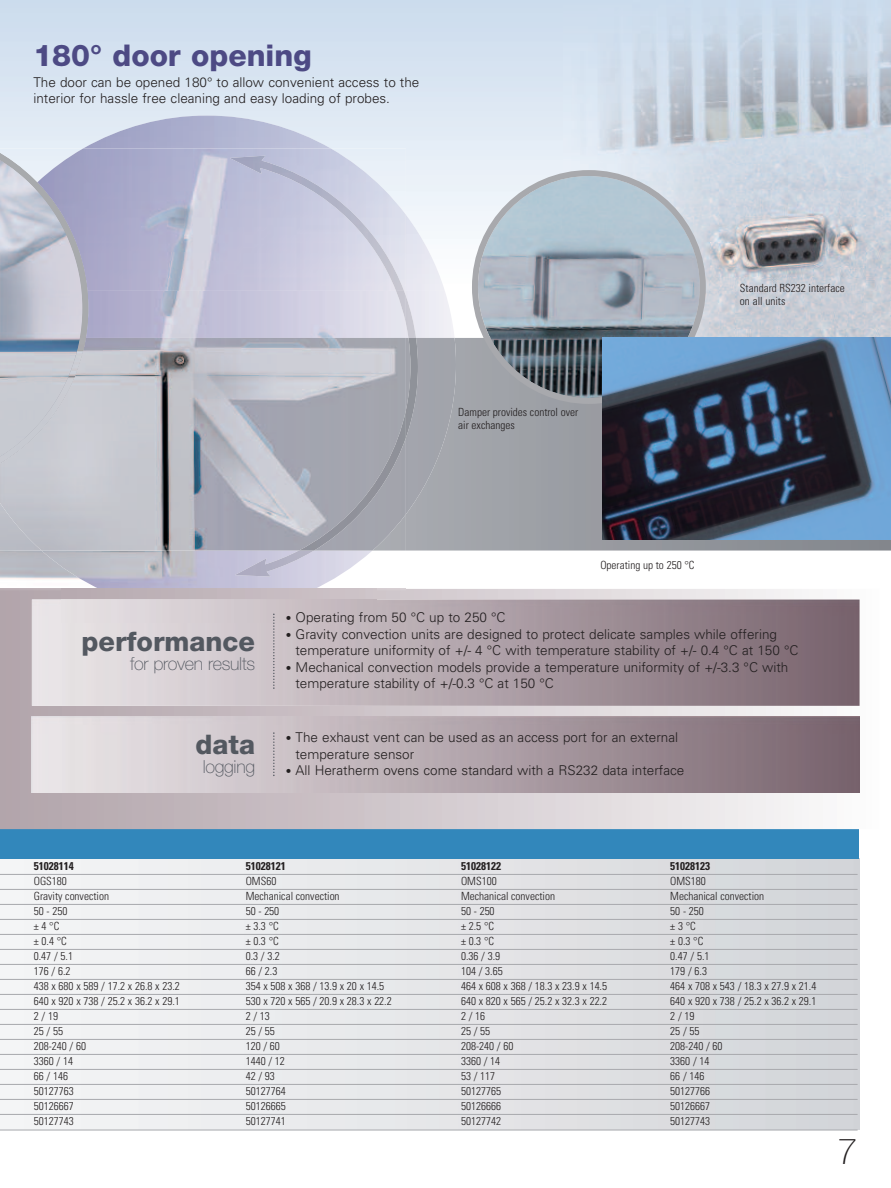
<style>
.page{position:relative;width:891px;height:1188px;background:#fff}
.page>*{position:absolute;margin:0;border:0;box-sizing:border-box;transform-origin:0 0}
.t1{font:100 36px "Helvetica Neue";color:#231f20}
.t2{font:800 30px "Helvetica Neue";color:#4d4a84}
.t3{font:800 27px "Helvetica Neue";color:#535860}
.t4{font:100 18px "Helvetica Neue";letter-spacing:-.015em;color:#535860}
.t5{font:300 13.5px/16.5px "Univers";color:#231f20}
.t6{font:300 condensed 11.25px/13.5px "Univers";color:#231f20}
.t7{font:700 condensed 11.25px "Univers";color:#231f20}
.s1{font-size:11.25px}
</style>
<div class="page">
<img style="left:706px;top:291px;width:185px;height:47px">
<img style="left:563px;top:0;width:328px;height:291px">
<img style="left:406px;top:215px;width:39px;height:76px">
<img style="left:83px;top:116px;width:248px;height:33px">
<img style="left:0;top:338px;width:891px;height:213px">
<div style="left:0;top:829px;width:859px;height:30px;background:#3287bb"></div>
<hr style="left:0;top:874px;width:858px;height:1px;background:#a8a9ad">
<hr style="left:0;top:889px;width:858px;height:1px;background:#a8a9ad">
<hr style="left:0;top:904px;width:858px;height:1px;background:#a8a9ad">
<hr style="left:0;top:919px;width:858px;height:1px;background:#a8a9ad">
<hr style="left:0;top:934px;width:858px;height:1px;background:#a8a9ad">
<hr style="left:0;top:949px;width:858px;height:1px;background:#a8a9ad">
<hr style="left:0;top:964px;width:858px;height:1px;background:#a8a9ad">
<hr style="left:0;top:979px;width:858px;height:1px;background:#a8a9ad">
<hr style="left:0;top:994px;width:858px;height:1px;background:#a8a9ad">
<hr style="left:0;top:1009px;width:858px;height:1px;background:#a8a9ad">
<hr style="left:0;top:1024px;width:858px;height:1px;background:#a8a9ad">
<hr style="left:0;top:1039px;width:858px;height:1px;background:#a8a9ad">
<hr style="left:0;top:1054px;width:858px;height:1px;background:#a8a9ad">
<hr style="left:0;top:1069px;width:858px;height:1px;background:#a8a9ad">
<hr style="left:0;top:1084px;width:858px;height:1px;background:#a8a9ad">
<hr style="left:0;top:1099px;width:858px;height:1px;background:#a8a9ad">
<hr style="left:0;top:1114px;width:858px;height:1px;background:#a8a9ad">
<hr style="left:0;top:1130px;width:858px;height:1px;background:#a8a9ad">
<img style="left:406px;top:296px;width:10px;height:42px">
<img style="left:406px;top:338px;width:12px;height:100px">
<svg style="left:0;top:128px;width:88px;height:361px"></svg>
<img style="left:0;top:149px;width:37px;height:4px">
<img style="left:88px;top:291px;width:318px;height:47px">
<img style="left:41px;top:551px;width:332px;height:38px">
<img style="left:37px;top:149px;width:369px;height:142px">
<div style="left:0;top:503px;width:41px;height:48px;background:#bcbec6"></div>
<img style="left:396px;top:291px;width:10px;height:33px">
<img style="left:235px;top:551px;width:79px;height:26px">
<img style="left:230px;top:156px;width:174px;height:135px">
<img style="left:299px;top:410px;width:107px;height:141px">
<img style="left:0;top:153px;width:88px;height:311px">
<img style="left:0;top:160px;width:82px;height:297px">
<img style="left:32px;top:600px;width:828px;height:106px">
<svg style="left:273px;top:614px;width:2px;height:75px"></svg>
<img style="left:32px;top:716px;width:828px;height:77px">
<svg style="left:273px;top:732px;width:2px;height:44px"></svg>
<svg style="left:472px;top:170px;width:234px;height:234px"></svg>
<img style="left:603px;top:338px;width:288px;height:202px">
<h2 class="t2" style="left:33px;top:44px;width:280px">180° door opening</h2>
<p class="t5" style="left:33px;top:75px;width:388px">The door can be opened 180° to allow convenient access to the interior for hassle free cleaning and easy loading of probes.</p>
<p class="t6" style="left:458px;top:406px;width:122px">Damper provides control over air exchanges</p>
<p class="t6" style="left:740px;top:282px;width:106px">Standard RS232 interface on all units</p>
<p class="t6" style="left:600px;top:559px;width:96px">Operating up to 250 °C</p>
<h3 class="t3" style="left:82px;top:632px;width:175px">performance</h3>
<h3 class="t4" style="left:130px;top:657px;width:126px">for proven results</h3>
<h3 class="t3" style="left:196px;top:734px;width:61px">data</h3>
<h3 class="t4" style="left:203px;top:760px;width:54px">logging</h3>
<p class="t5" style="left:286px;top:611px;width:221px"><span class="s1">•</span> Operating from 50 °C up to 250 °C</p>
<p class="t5" style="left:295px;top:627px;width:505px;text-indent:-10px"><span class="s1">•</span> Gravity convection units are designed to protect delicate samples while offering temperature uniformity of +/- 4 °C with temperature stability of +/- 0.4 °C at 150 °C</p>
<p class="t5" style="left:295px;top:660px;width:495px;text-indent:-10px"><span class="s1">•</span> Mechanical convection models provide a temperature uniformity of +/-3.3 °C with temperature stability of +/-0.3 °C at 150 °C</p>
<p class="t5" style="left:295px;top:731px;width:384px;text-indent:-10px"><span class="s1">•</span> The exhaust vent can be used as an access port for an external temperature sensor</p>
<p class="t5" style="left:286px;top:764px;width:400px"><span class="s1">•</span> All Heratherm ovens come standard with a RS232 data interface</p>
<p class="t7" style="left:34px;top:862px;width:41px">51028114</p>
<p class="t7" style="left:246px;top:862px;width:41px">51028121</p>
<p class="t7" style="left:461px;top:862px;width:41px">51028122</p>
<p class="t7" style="left:670px;top:862px;width:41px">51028123</p>
<p class="t6" style="left:34px;top:876px;width:35px">OGS180</p>
<p class="t6" style="left:246px;top:876px;width:32px">OMS60</p>
<p class="t6" style="left:461px;top:876px;width:37px">OMS100</p>
<p class="t6" style="left:670px;top:876px;width:37px">OMS180</p>
<p class="t6" style="left:34px;top:891px;width:77px">Gravity convection</p>
<p class="t6" style="left:246px;top:891px;width:95px">Mechanical convection</p>
<p class="t6" style="left:461px;top:891px;width:95px">Mechanical convection</p>
<p class="t6" style="left:670px;top:891px;width:95px">Mechanical convection</p>
<p class="t6" style="left:34px;top:906px;width:35px">50 - 250</p>
<p class="t6" style="left:246px;top:906px;width:35px">50 - 250</p>
<p class="t6" style="left:461px;top:906px;width:35px">50 - 250</p>
<p class="t6" style="left:670px;top:906px;width:35px">50 - 250</p>
<p class="t6" style="left:34px;top:921px;width:27px">±4°C</p>
<p class="t6" style="left:246px;top:921px;width:35px">± 3.3 °C</p>
<p class="t6" style="left:461px;top:921px;width:35px">± 2.5 °C</p>
<p class="t6" style="left:670px;top:921px;width:27px">±3°C</p>
<p class="t6" style="left:34px;top:936px;width:35px">± 0.4 °C</p>
<p class="t6" style="left:246px;top:936px;width:35px">± 0.3 °C</p>
<p class="t6" style="left:461px;top:936px;width:35px">± 0.3 °C</p>
<p class="t6" style="left:670px;top:936px;width:35px">± 0.3 °C</p>
<p class="t6" style="left:34px;top:951px;width:41px">0.47 / 5.1</p>
<p class="t6" style="left:246px;top:951px;width:36px">0.3 / 3.2</p>
<p class="t6" style="left:461px;top:951px;width:41px">0.36 / 3.9</p>
<p class="t6" style="left:670px;top:951px;width:41px">0.47 / 5.1</p>
<p class="t6" style="left:34px;top:966px;width:38px">176 / 6.2</p>
<p class="t6" style="left:246px;top:966px;width:33px">66 / 2.3</p>
<p class="t6" style="left:461px;top:966px;width:43px">104 / 3.65</p>
<p class="t6" style="left:670px;top:966px;width:38px">179 / 6.3</p>
<p class="t6" style="left:34px;top:981px;width:148px">438 x 680 x 589 / 17.2 x 26.8 x 23.2</p>
<p class="t6" style="left:246px;top:981px;width:140px">354 x 508 x 368 / 13.9 x 20 x 14.5</p>
<p class="t6" style="left:461px;top:981px;width:148px">464 x 608 x 368 / 18.3 x 23.9 x 14.5</p>
<p class="t6" style="left:670px;top:981px;width:148px">464 x 708 x 543 / 18.3 x 27.9 x 21.4</p>
<p class="t6" style="left:34px;top:996px;width:148px">640 x 920 x 738 / 25.2 x 36.2 x 29.1</p>
<p class="t6" style="left:246px;top:996px;width:148px">530 x 720 x 565 / 20.9 x 28.3 x 22.2</p>
<p class="t6" style="left:461px;top:996px;width:148px">640 x 820 x 565 / 25.2 x 32.3 x 22.2</p>
<p class="t6" style="left:670px;top:996px;width:148px">640 x 920 x 738 / 25.2 x 36.2 x 29.1</p>
<p class="t6" style="left:34px;top:1011px;width:26px">2/19</p>
<p class="t6" style="left:246px;top:1011px;width:26px">2/13</p>
<p class="t6" style="left:461px;top:1011px;width:26px">2/16</p>
<p class="t6" style="left:670px;top:1011px;width:26px">2/19</p>
<p class="t6" style="left:34px;top:1026px;width:31px">25 / 55</p>
<p class="t6" style="left:246px;top:1026px;width:31px">25 / 55</p>
<p class="t6" style="left:461px;top:1026px;width:31px">25 / 55</p>
<p class="t6" style="left:670px;top:1026px;width:31px">25 / 55</p>
<p class="t6" style="left:34px;top:1041px;width:54px">208-240 / 60</p>
<p class="t6" style="left:246px;top:1041px;width:36px">120 / 60</p>
<p class="t6" style="left:461px;top:1041px;width:54px">208-240 / 60</p>
<p class="t6" style="left:670px;top:1041px;width:54px">208-240 / 60</p>
<p class="t6" style="left:34px;top:1056px;width:41px">3360 / 14</p>
<p class="t6" style="left:246px;top:1056px;width:41px">1440 / 12</p>
<p class="t6" style="left:461px;top:1056px;width:41px">3360 / 14</p>
<p class="t6" style="left:670px;top:1056px;width:41px">3360 / 14</p>
<p class="t6" style="left:34px;top:1071px;width:36px">66 / 146</p>
<p class="t6" style="left:246px;top:1071px;width:31px">42 / 93</p>
<p class="t6" style="left:461px;top:1071px;width:36px">53 / 117</p>
<p class="t6" style="left:670px;top:1071px;width:36px">66 / 146</p>
<p class="t6" style="left:34px;top:1086px;width:41px">50127763</p>
<p class="t6" style="left:246px;top:1086px;width:41px">50127764</p>
<p class="t6" style="left:461px;top:1086px;width:41px">50127765</p>
<p class="t6" style="left:670px;top:1086px;width:41px">50127766</p>
<p class="t6" style="left:34px;top:1101px;width:41px">50126667</p>
<p class="t6" style="left:246px;top:1101px;width:41px">50126665</p>
<p class="t6" style="left:461px;top:1101px;width:41px">50126666</p>
<p class="t6" style="left:670px;top:1101px;width:41px">50126667</p>
<p class="t6" style="left:34px;top:1116px;width:41px">50127743</p>
<p class="t6" style="left:246px;top:1116px;width:41px">50127741</p>
<p class="t6" style="left:461px;top:1116px;width:41px">50127742</p>
<p class="t6" style="left:670px;top:1116px;width:41px">50127743</p>
<h1 class="t1" style="left:838px;top:1138px;width:22px">7</h1>
</div>
